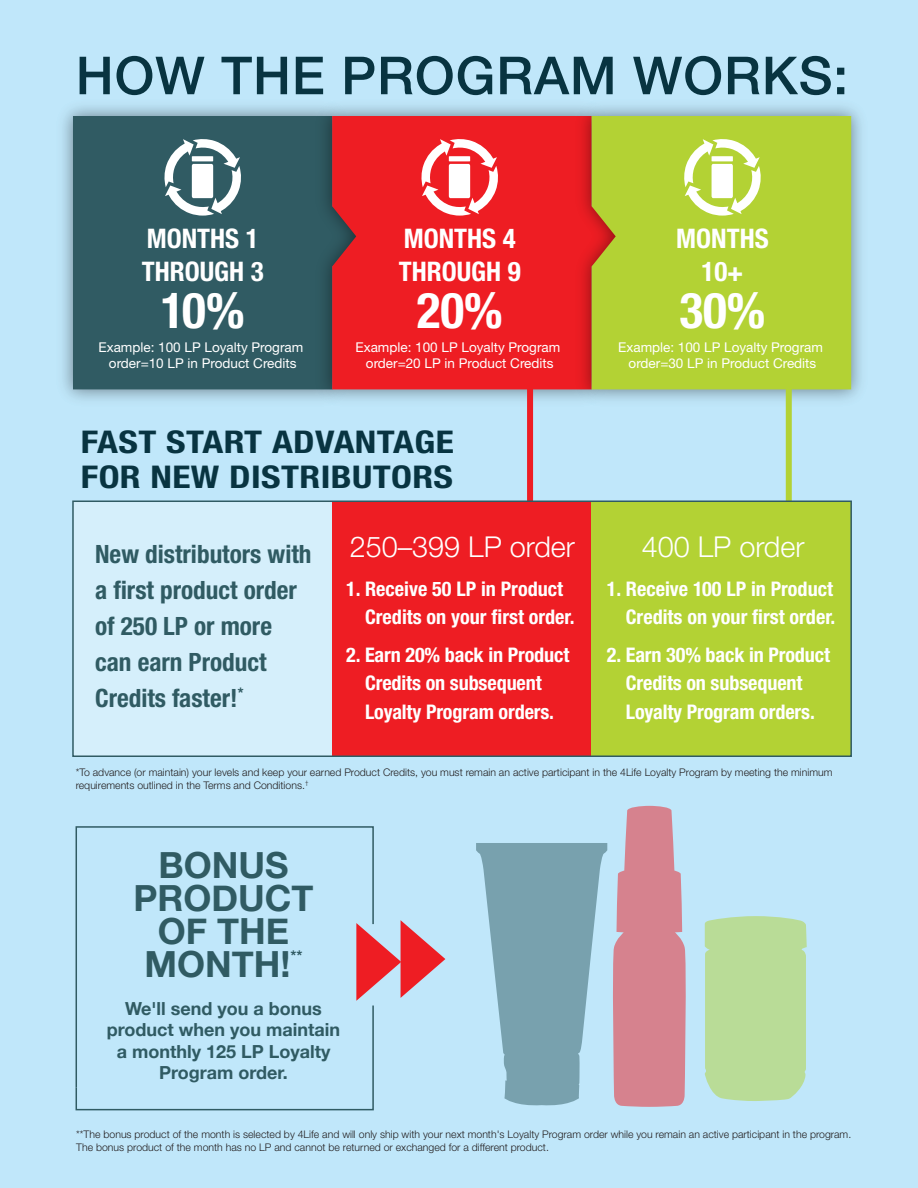
<style>
.page{position:relative;width:918px;height:1188px;background:#c0e7fa}
.page>*{position:absolute;margin:0;border:0;box-sizing:border-box;transform-origin:0 0}
.t1{font:500 52.5px "Helvetica Neue LT Std";letter-spacing:.015em;color:#083441}
.t2{font:700 condensed 49.5px "Helvetica Neue LT Std";color:#fff}
.t3{font:700 36px/33px "Helvetica Neue";color:#305b63;text-align:center}
.t4{font:700 condensed 31.35px/34.5px "Helvetica Neue LT Std";letter-spacing:.01em;color:#083441;scale:1.2 1}
.t5{font:300 28.8px "Helvetica Neue LT Std";color:#fff}
.t6{font:700 condensed 27px/32.4px "Helvetica Neue LT Std";color:#fff}
.t7{font:700 condensed 25.2px/36px "Helvetica Neue LT Std";color:#305b63}
.t8{font:700 condensed 20.1px/28.5px "Helvetica Neue LT Std";letter-spacing:-.005em;color:#fff;text-align:center}
.t9{font:700 18px/21.6px "Helvetica Neue";color:#305b63;text-align:center}
.t10{font:700 14.85px "Helvetica Neue";color:#305b63}
.t11{font:13.5px/16.2px "Helvetica Neue LT Std";color:#fff;text-align:center}
.t12{font:300 10.5px/12.6px "Helvetica Neue LT Std";color:#231f20}
</style>
<div class="page">
<div style="left:73px;top:501px;width:282px;height:255px;background:#d5effb"></div>
<img style="left:63px;top:106px;width:247px;height:294px">
<div style="left:73px;top:116px;width:237px;height:273px;background:#305b63"></div>
<img style="left:310px;top:106px;width:259px;height:306px">
<div style="left:332px;top:116px;width:237px;height:273px;background:#ee1d23"></div>
<img style="left:569px;top:106px;width:292px;height:306px">
<div style="left:592px;top:116px;width:259px;height:273px;background:#b3d234"></div>
<div style="left:332px;top:501px;width:260px;height:255px;background:#ee1d23"></div>
<div style="left:592px;top:501px;width:259px;height:255px;background:#b3d234"></div>
<div style="left:527px;top:388px;width:6px;height:209px;background:#ee1d23"></div>
<div style="left:786px;top:384px;width:6px;height:244px;background:#b3d234"></div>
<svg style="left:164px;top:138px;width:78px;height:78px;background:#87a0a5"></svg>
<svg style="left:421px;top:138px;width:78px;height:78px;background:#f57d80"></svg>
<svg style="left:684px;top:138px;width:77px;height:78px;background:#d3e58b"></svg>
<div style="left:72px;top:501px;width:780px;height:256px;border:2px solid #305b63"></div>
<div style="left:705px;top:916px;width:102px;height:185px;background:#b9dc97"></div>
<svg style="left:476px;top:806px;width:210px;height:301px"></svg>
<svg style="left:75px;top:826px;width:299px;height:94px"></svg>
<svg style="left:75px;top:920px;width:370px;height:191px"></svg>
<h1 class="t1" style="left:76px;top:44px;width:774px">HOW THE PROGRAM WORKS:</h1>
<h3 class="t6" style="left:142px;top:222px;width:123px">MONTHS 1<br>THROUGH 3</h3>
<h2 class="t2" style="left:161px;top:281px;width:85px">10%</h2>
<p class="t11" style="left:98px;top:338px;width:206px">Example: 100 LP Loyalty Program order=10 LP in Product Credits</p>
<h3 class="t6" style="left:399px;top:222px;width:123px">MONTHS 4<br>THROUGH 9</h3>
<h2 class="t2" style="left:417px;top:281px;width:88px">20%</h2>
<p class="t11" style="left:355px;top:338px;width:206px">Example: 100 LP Loyalty Program order=20 LP in Product Credits</p>
<h3 class="t4" style="left:81px;top:424px;width:312px">FAST START ADVANTAGE<br>FOR NEW DISTRIBUTORS</h3>
<h3 class="t7" style="left:95px;top:535px;width:218px">New distributors with a first product order of 250 LP or more can earn Product<br>Credits faster!<sup>*</sup></h3>
<h3 class="t5" style="left:350px;top:530px;width:227px">250–399 LP order</h3>
<h3 class="t8" style="left:365px;top:574px;width:211px;text-align:left;text-indent:-19px">1. Receive 50 LP in Product<br>Credits on your first order.</h3>
<h3 class="t8" style="left:346px;top:640px;width:225px">2. Earn 20% back in Product<br>Credits on subsequent<br>Loyalty Program orders.</h3>
<h3 class="t6" style="left:676px;top:222px;width:94px;text-align:center">MONTHS<br>10+</h3>
<h2 class="t2" style="left:679px;top:281px;width:88px">30%</h2>
<p class="t11" style="left:618px;top:338px;width:206px">Example: 100 LP Loyalty Program order=30 LP in Product Credits</p>
<h3 class="t5" style="left:642px;top:530px;width:164px">400 LP order</h3>
<h3 class="t8" style="left:607px;top:574px;width:230px;text-align:right">1. Receive 100 LP in Product<br>Credits on your first order.</h3>
<h3 class="t8" style="left:607px;top:640px;width:225px">2. Earn 30% back in Product<br>Credits on subsequent<br>Loyalty Program orders.</h3>
<p class="t12" style="left:76px;top:766px;width:758px">*To advance (or maintain) your levels and keep your earned Product Credits, you must remain an active participant in the 4Life Loyalty Program by meeting the minimum requirements outlined in the Terms and Conditions.<sup>†</sup></p>
<h3 class="t3" style="left:134px;top:849px;width:182px">BONUS<br>PRODUCT<br>OF THE<br>MONTH!</h3>
<h3 class="t10" style="left:291px;top:944px;width:14px">**</h3>
<h3 class="t9" style="left:107px;top:998px;width:235px">We'll send you a bonus product when you maintain a monthly 125 LP Loyalty<br>Program order.</h3>
<p class="t12" style="left:76px;top:1128px;width:777px">**The bonus product of the month is selected by 4Life and will only ship with your next month's Loyalty Program order while you remain an active participant in the program.<br>The bonus product of the month has no LP and cannot be returned or exchanged for a different product.</p>
</div>
